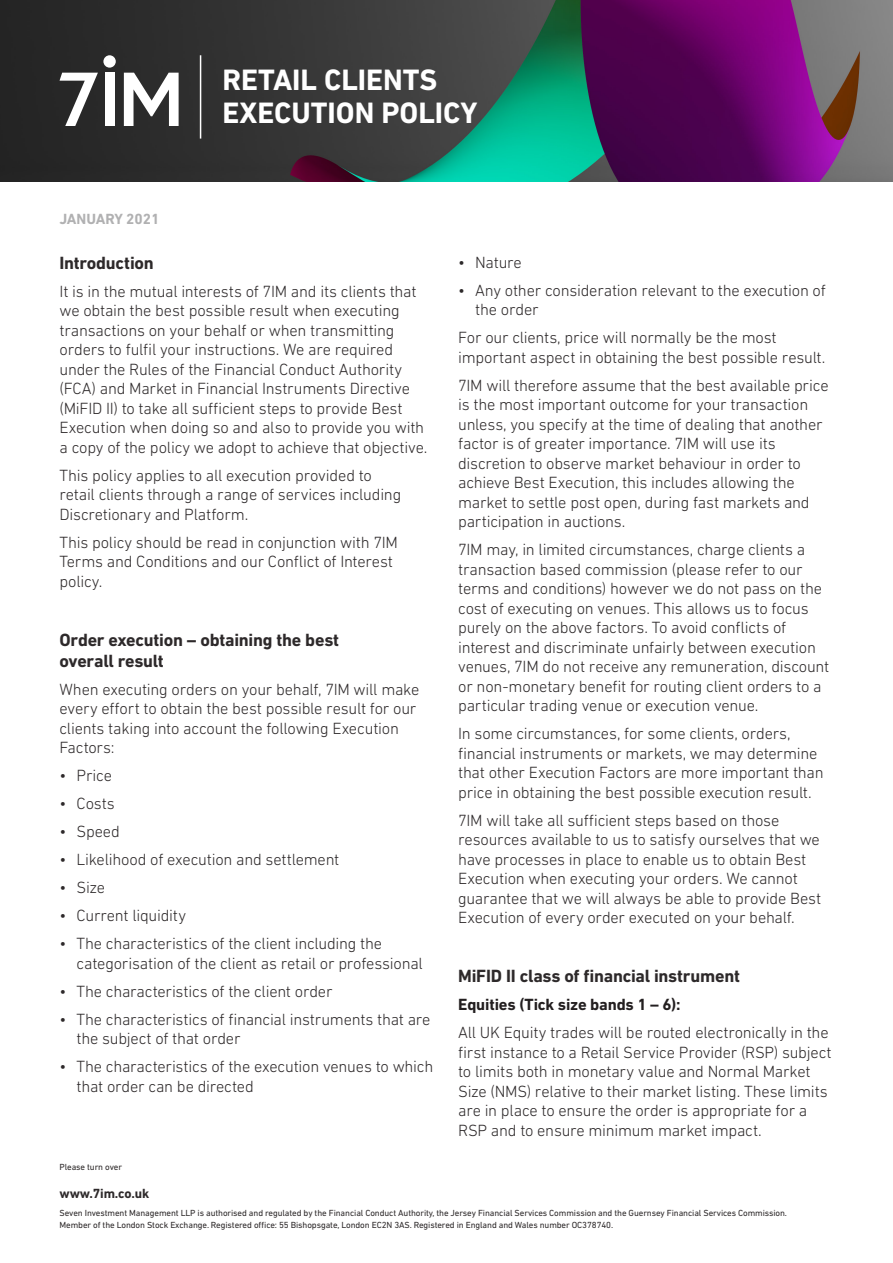
<style>
.page{position:relative;width:893px;height:1263px;background:#fff}
.page>*{position:absolute;margin:0;border:0;box-sizing:border-box;transform-origin:0 0}
.t1{font:700 30px "DIN Next LT Pro";color:#fff}
.Content_H1_Bold_12_1{font:700 18px/21px "DIN Next LT Pro";letter-spacing:-.015em;color:#2d292a}
.Content_Body_Light_1{font:300 16.5px/19.5px "DIN Next LT Pro";letter-spacing:-.015em;color:#2d292a}
.Content_Body_Light_1-2{font:700 16.5px "DIN Next LT Pro";letter-spacing:-.01em;color:#231f20}
.Introduction_Date_Bo{font:700 15px "DIN Next LT Pro";color:#b1b1b2}
.Footer_Signoff_Bold{font:700 13.5px "DIN Next LT Pro";letter-spacing:-.01em;color:#2d292a}
.Footer_Reg_Address_R{font:9px/12px "DIN Next LT Pro";letter-spacing:-.01em;color:#2d292a}
</style>
<div class="page">
<img style="left:0;top:0;width:893px;height:181px">
<svg style="left:60px;top:73px;width:38px;height:53px"></svg>
<svg style="left:103px;top:55px;width:13px;height:13px"></svg>
<div style="left:105px;top:73px;width:9px;height:53px;background:#fff"></div>
<svg style="left:124px;top:73px;width:55px;height:53px"></svg>
<hr style="left:200px;top:55px;width:1px;height:84px;background:#fff">
<p class="Introduction_Date_Bo" style="left:60px;top:211px;width:101px">JANUARY 2021</p>
<p class="t1" style="left:223px;top:63px;width:216px">RETAIL CLIENTS</p>
<p class="t1" style="left:223px;top:96px;width:257px">EXECUTION POLICY</p>
<p class="Content_H1_Bold_12_1" style="left:60px;top:252px;width:96px">Introduction</p>
<p class="Content_Body_Light_1" style="left:60px;top:281px;width:369px">It is in the mutual interests of 7IM and its clients that we obtain the best possible result when executing transactions on your behalf or when transmitting orders to fulfil your instructions. We are required under the Rules of the Financial Conduct Authority (FCA) and Market in Financial Instruments Directive (MiFID II) to take all sufficient steps to provide Best Execution when doing so and also to provide you with a copy of the policy we adopt to achieve that objective.</p>
<p class="Content_Body_Light_1" style="left:60px;top:465px;width:343px">This policy applies to all execution provided to retail clients through a range of services including<br>Discretionary and Platform.</p>
<p class="Content_Body_Light_1" style="left:60px;top:532px;width:340px">This policy should be read in conjunction with 7IM<br>Terms and Conditions and our Conflict of Interest policy.</p>
<p class="Content_H1_Bold_12_1" style="left:60px;top:629px;width:281px">Order execution – obtaining the best overall result</p>
<p class="Content_Body_Light_1" style="left:60px;top:679px;width:361px">When executing orders on your behalf, 7IM will make every effort to obtain the best possible result for our clients taking into account the following Execution Factors:</p>
<p class="Content_Body_Light_1" style="left:60px;top:766px;width:54px">• Price</p>
<p class="Content_Body_Light_1" style="left:60px;top:794px;width:57px">• Costs</p>
<p class="Content_Body_Light_1" style="left:60px;top:822px;width:62px">• Speed</p>
<p class="Content_Body_Light_1" style="left:60px;top:850px;width:281px">• Likelihood of execution and settlement</p>
<p class="Content_Body_Light_1" style="left:60px;top:878px;width:47px">• Size</p>
<p class="Content_Body_Light_1" style="left:60px;top:906px;width:128px">• Current liquidity</p>
<p class="Content_Body_Light_1" style="left:77px;top:934px;width:348px;text-indent:-17px">• The characteristics of the client including the categorisation of the client as retail or professional</p>
<p class="Content_Body_Light_1" style="left:60px;top:981px;width:274px">• The characteristics of the client order</p>
<p class="Content_Body_Light_1" style="left:77px;top:1009px;width:355px;text-indent:-17px">• The characteristics of financial instruments that are the subject of that order</p>
<p class="Content_Body_Light_1" style="left:77px;top:1057px;width:358px;text-indent:-17px">• The characteristics of the execution venues to which that order can be directed</p>
<p class="Footer_Reg_Address_R" style="left:60px;top:1161px;width:64px">Please turn over</p>
<p class="Content_Body_Light_1" style="left:458px;top:252px;width:65px">• Nature</p>
<p class="Content_Body_Light_1" style="left:475px;top:280px;width:352px;text-indent:-17px">• Any other consideration relevant to the execution of the order</p>
<p class="Content_Body_Light_1" style="left:458px;top:327px;width:369px">For our clients, price will normally be the most important aspect in obtaining the best possible result.</p>
<p class="Content_Body_Light_1" style="left:458px;top:375px;width:372px">7IM will therefore assume that the best available price is the most important outcome for your transaction unless, you specify at the time of dealing that another factor is of greater importance. 7IM will use its discretion to observe market behaviour in order to achieve Best Execution, this includes allowing the market to settle post open, during fast markets and participation in auctions.</p>
<p class="Content_Body_Light_1" style="left:458px;top:539px;width:373px">7IM may, in limited circumstances, charge clients a transaction based commission (please refer to our terms and conditions) however we do not pass on the cost of executing on venues. This allows us to focus purely on the above factors. To avoid conflicts of interest and discriminate unfairly between execution venues, 7IM do not receive any remuneration, discount or non-monetary benefit for routing client orders to a particular trading venue or execution venue.</p>
<p class="Content_Body_Light_1" style="left:458px;top:723px;width:367px">In some circumstances, for some clients, orders, financial instruments or markets, we may determine that other Execution Factors are more important than price in obtaining the best possible execution result.</p>
<p class="Content_Body_Light_1" style="left:458px;top:810px;width:365px">7IM will take all sufficient steps based on those resources available to us to satisfy ourselves that we have processes in place to enable us to obtain Best Execution when executing your orders. We cannot guarantee that we will always be able to provide Best Execution of every order executed on your behalf.</p>
<p class="Content_H1_Bold_12_1" style="left:458px;top:965px;width:283px">MiFID II class of financial instrument</p>
<p class="Content_Body_Light_1-2" style="left:458px;top:995px;width:224px">Equities (Tick size bands 1 – 6):</p>
<p class="Content_Body_Light_1" style="left:458px;top:1022px;width:375px">All UK Equity trades will be routed electronically in the first instance to a Retail Service Provider (RSP) subject to limits both in monetary value and Normal Market Size (NMS) relative to their market listing. These limits are in place to ensure the order is appropriate for a RSP and to ensure minimum market impact.</p>
<p class="Footer_Signoff_Bold" style="left:60px;top:1185px;width:91px">www.7im.co.uk</p>
<p class="Footer_Reg_Address_R" style="left:60px;top:1207px;width:729px">Seven Investment Management LLP is authorised and regulated by the Financial Conduct Authority, the Jersey Financial Services Commission and the Guernsey Financial Services Commission.<br>Member of the London Stock Exchange. Registered office: 55 Bishopsgate, London EC2N 3AS. Registered in England and Wales number OC378740.</p>
</div>
